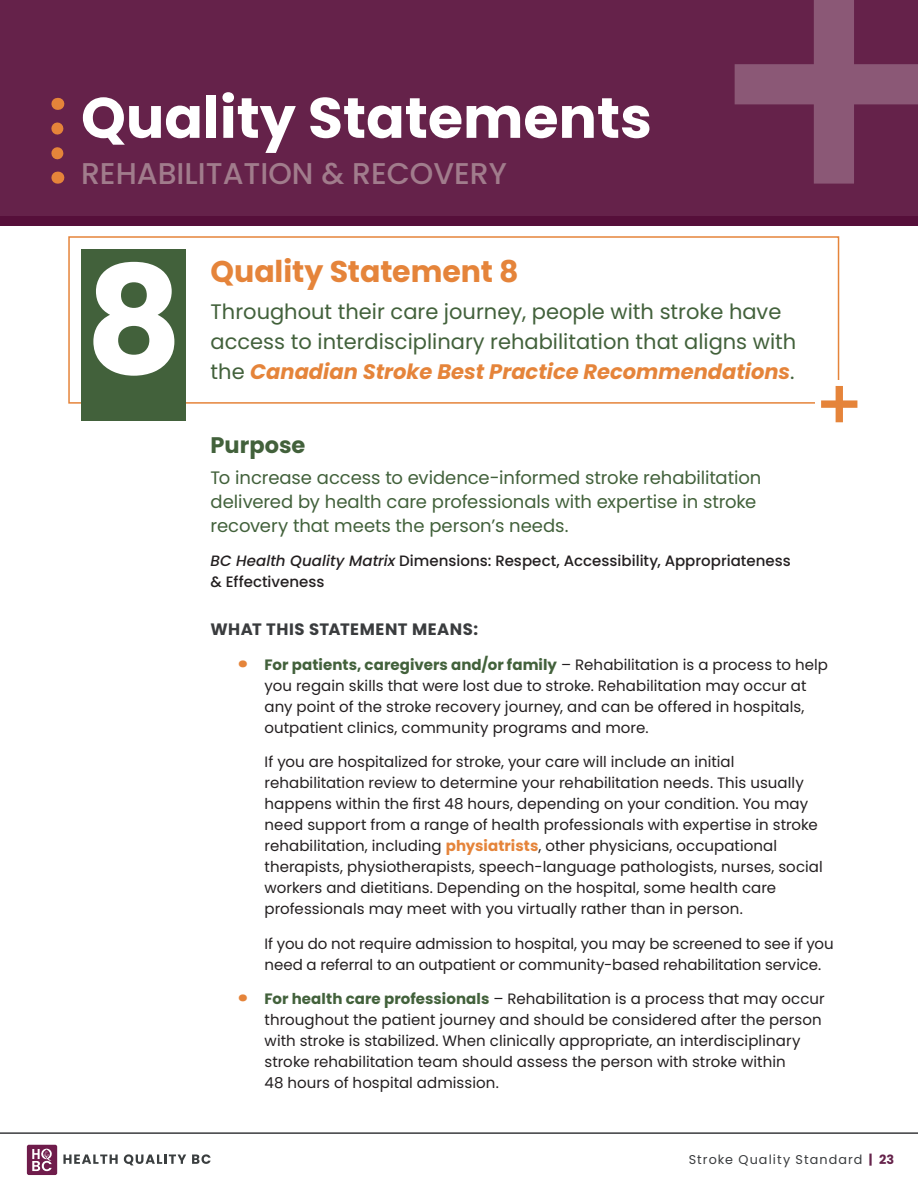
<style>
.page{position:relative;width:918px;height:1188px;background:#fff}
.page>*{position:absolute;margin:0;border:0;box-sizing:border-box;transform-origin:0 0}
.t1{font:700 150px "Poppins";color:#fff}
.t2{font:700 57px "Poppins";color:#fff}
.t3{font:500 30px "Poppins";color:#a17c8c}
.t4{font:700 30px "Poppins";letter-spacing:-.005em;color:#e5843a}
.t5{font:700 22.5px "Poppins";color:#42613b}
.t6{font:21px/30px "Poppins";color:#42613b}
.t7{font:18px/24px "Poppins";letter-spacing:-.005em;color:#42613b}
.t8{font:700 16.5px "Poppins";letter-spacing:.025em;color:#3a3c3e}
.t9{font:15px/21px "Poppins";letter-spacing:.005em;color:#231f20}
.t10{font:500 15px/21px "Poppins";color:#231f20}
.t11{font:12.75px "Poppins";letter-spacing:.085em;color:#3a3c3e}
.s1{font-weight:700;font-style:italic;color:#e5843a}
.s2{font-style:italic}
.s3{font-weight:900;font-size:31.5px;color:#e5843a}
.s4{font-weight:700;color:#42613b}
.s5{font-weight:700;color:#e5843a}
.s6{font-weight:700;color:#65224a}
</style>
<div class="page">
<hr style="left:0;top:1132px;width:918px;height:2px;background:#3a3c3e">
<svg style="left:124px;top:1154px;width:62px;height:11px"></svg>
<svg style="left:192px;top:1154px;width:19px;height:10px"></svg>
<svg style="left:63px;top:1155px;width:55px;height:9px"></svg>
<svg style="left:27px;top:1145px;width:30px;height:30px"></svg>
<div style="left:0;top:0;width:918px;height:216px;background:#65224a"></div>
<div style="left:0;top:216px;width:918px;height:10px;background:#560f3a"></div>
<svg style="left:735px;top:0;width:183px;height:184px"></svg>
<svg style="left:51px;top:128px;width:12px;height:32px"></svg>
<svg style="left:57px;top:98px;width:1px;height:12px"></svg>
<svg style="left:57px;top:172px;width:1px;height:12px"></svg>
<div style="left:68px;top:236px;width:771px;height:168px;border:2px solid #e5843a"></div>
<div style="left:82px;top:249px;width:104px;height:172px;background:#42613b"></div>
<div style="left:816px;top:380px;width:47px;height:48px;background:#fff"></div>
<svg style="left:821px;top:386px;width:36px;height:36px"></svg>
<h2 class="t2" style="left:81px;top:85px;width:572px">Quality Statements</h2>
<h3 class="t3" style="left:81px;top:156px;width:428px">REHABILITATION &amp; RECOVERY</h3>
<h1 class="t1" style="left:85px;top:234px;width:99px">8</h1>
<h3 class="t4" style="left:211px;top:254px;width:310px">Quality Statement 8</h3>
<h3 class="t6" style="left:211px;top:296px;width:587px">Throughout their care journey, people with stroke have access to interdisciplinary rehabilitation that aligns with the <span class="s1">Canadian Stroke Best Practice Recommendations</span>.</h3>
<h3 class="t5" style="left:211px;top:432px;width:96px">Purpose</h3>
<p class="t7" style="left:211px;top:466px;width:552px">To increase access to evidence-informed stroke rehabilitation delivered by health care professionals with expertise in stroke recovery that meets the person’s needs.</p>
<p class="t10" style="left:211px;top:551px;width:582px"><span class="s2">BC Health Quality Matrix</span> Dimensions: Respect, Accessibility, Appropriateness &amp; Effectiveness</p>
<p class="t8" style="left:211px;top:620px;width:269px">WHAT THIS STATEMENT MEANS:</p>
<p class="t9" style="left:265px;top:654px;width:565px;text-indent:-27px"><span class="s3">∙</span> <span class="s4">For patients, caregivers and/or family</span> – Rehabilitation is a process to help you regain skills that were lost due to stroke. Rehabilitation may occur at any point of the stroke recovery journey, and can be offered in hospitals, outpatient clinics, community programs and more.</p>
<p class="t9" style="left:265px;top:752px;width:560px">If you are hospitalized for stroke, your care will include an initial rehabilitation review to determine your rehabilitation needs. This usually happens within the first 48 hours, depending on your condition. You may need support from a range of health professionals with expertise in stroke rehabilitation, including <span class="s5">physiatrists</span>, other physicians, occupational therapists, physiotherapists, speech-language pathologists, nurses, social workers and dietitians. Depending on the hospital, some health care professionals may meet with you virtually rather than in person.</p>
<p class="t9" style="left:265px;top:933px;width:571px">If you do not require admission to hospital, you may be screened to see if you need a referral to an outpatient or community-based rehabilitation service.</p>
<p class="t9" style="left:265px;top:989px;width:562px;text-indent:-27px"><span class="s3">∙</span> <span class="s4">For health care professionals</span> – Rehabilitation is a process that may occur throughout the patient journey and should be considered after the person with stroke is stabilized. When clinically appropriate, an interdisciplinary stroke rehabilitation team should assess the person with stroke within<br>48 hours of hospital admission.</p>
<p class="t11" style="left:689px;top:1153px;width:207px">Stroke Quality Standard <span class="s6">| 23</span></p>
</div>
